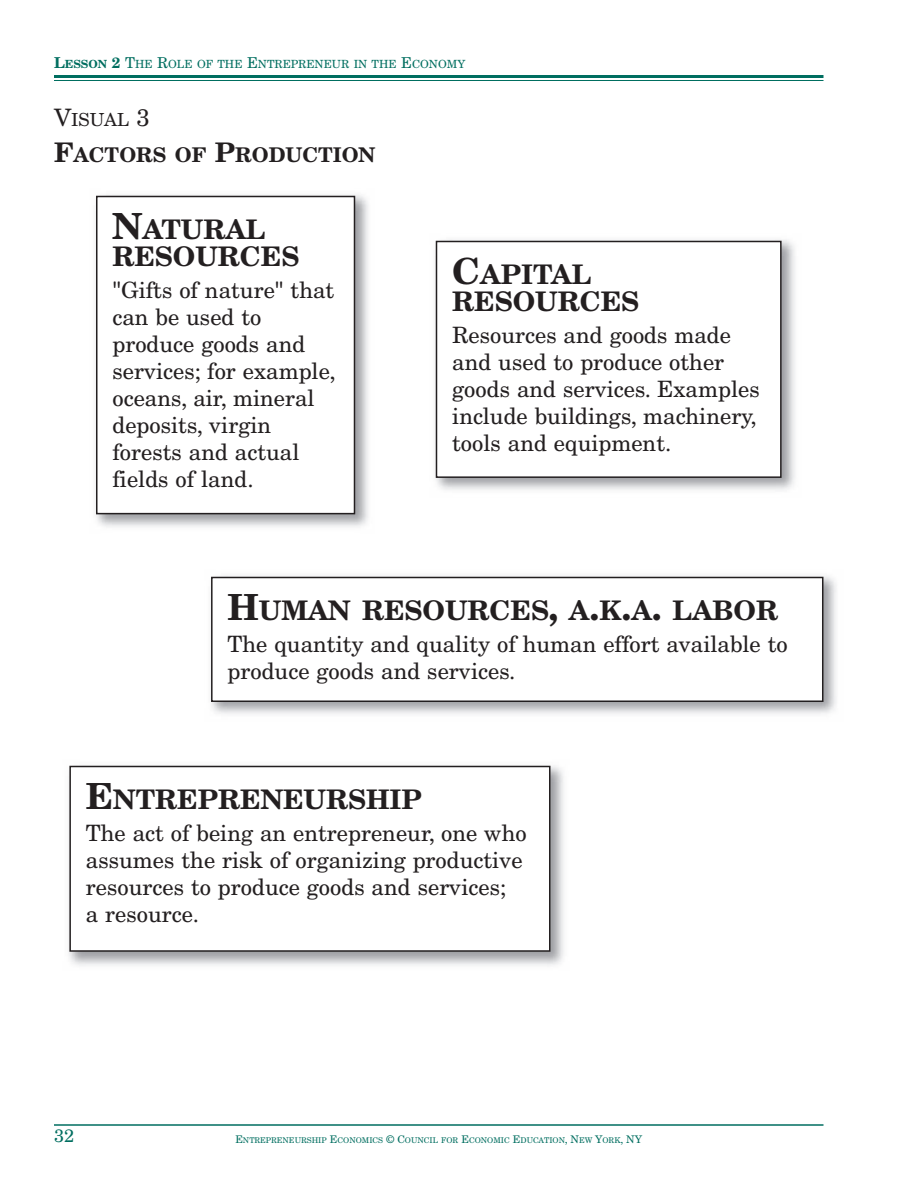
<style>
.page{position:relative;width:918px;height:1188px;background:#fff}
.page>*{position:absolute;margin:0;border:0;box-sizing:border-box;transform-origin:0 0}
.t1{font:700 27px/27px "New Century Schlbk";color:#231f20}
.t2{font:22.5px/27px "New Century Schlbk";color:#231f20}
.t3{font:700 20.25px "New Century Schlbk";color:#231f20}
.t4{font:18px "New Century Schlbk";color:#231f20}
.t5{font:18px "New Century Schlbk";color:#006e60}
.t6{font:11.25px "New Century Schlbk";color:#006e60}
.t7{font:7.8px "New Century Schlbk";color:#006e60}
.s1{font-weight:700;font-size:15px}
.s2{font-weight:700}
.s3{font-size:15px}
.s4{font-size:24px}
.s5{font-size:27px}
.s6{font-size:36px}
.s7{font-size:10.5px}
</style>
<div class="page">
<hr style="left:54px;top:75px;width:770px;height:3px;background:#006e60">
<hr style="left:54px;top:80px;width:770px;height:1px;background:#006e60">
<hr style="left:54px;top:1124px;width:770px;height:2px;background:#006e60">
<div style="left:864px;top:108px;width:36px;height:36px;border:2px solid #fff;border-radius:50%"></div>
<div style="left:864px;top:567px;width:36px;height:36px;border:2px solid #fff;border-radius:50%"></div>
<div style="left:864px;top:1026px;width:36px;height:36px;border:2px solid #fff;border-radius:50%"></div>
<img style="left:68px;top:765px;width:496px;height:201px">
<div style="left:70px;top:767px;width:480px;height:184px;background:#fff"></div>
<div style="left:69px;top:766px;width:482px;height:186px;border:2px solid #231f20"></div>
<img style="left:95px;top:194px;width:273px;height:333px">
<div style="left:97px;top:196px;width:257px;height:318px;background:#fff"></div>
<div style="left:96px;top:196px;width:259px;height:318px;border:2px solid #231f20"></div>
<img style="left:435px;top:239px;width:360px;height:251px">
<div style="left:436px;top:241px;width:345px;height:236px;background:#fff"></div>
<div style="left:436px;top:241px;width:346px;height:237px;border:2px solid #231f20"></div>
<img style="left:210px;top:575px;width:627px;height:139px">
<div style="left:212px;top:578px;width:611px;height:123px;background:#fff"></div>
<div style="left:211px;top:577px;width:612px;height:125px;border:2px solid #231f20"></div>
<p class="t6" style="left:54px;top:59px;width:413px"><span class="s1">L</span><span class="s2">ESSON</span> <span class="s1">2</span> <span class="s3">T</span>HE <span class="s3">R</span>OLE OF THE <span class="s3">E</span>NTREPRENEUR IN THE <span class="s3">E</span>CONOMY</p>
<p class="t4" style="left:54px;top:112px;width:97px"><span class="s4">V</span>ISUAL <span class="s4">3</span></p>
<p class="t3" style="left:54px;top:146px;width:323px"><span class="s5">F</span>ACTORS OF <span class="s5">P</span>RODUCTION</p>
<p class="t1" style="left:112px;top:218px;width:188px"><span class="s6">N</span>ATURAL<br>RESOURCES</p>
<p class="t2" style="left:112px;top:279px;width:225px">"Gifts of nature" that can be used to produce goods and services; for example, oceans, air, mineral deposits, virgin forests and actual fields of land.</p>
<p class="t1" style="left:452px;top:263px;width:188px"><span class="s6">C</span>APITAL<br>RESOURCES</p>
<p class="t2" style="left:452px;top:324px;width:309px">Resources and goods made and used to produce other goods and services. Examples include buildings, machinery, tools and equipment.</p>
<p class="t1" style="left:228px;top:599px;width:552px"><span class="s6">H</span>UMAN RESOURCES<span class="s6">,</span> A<span class="s6">.</span>K<span class="s6">.</span>A<span class="s6">.</span> LABOR</p>
<p class="t2" style="left:228px;top:633px;width:562px">The quantity and quality of human effort available to produce goods and services.</p>
<p class="t1" style="left:86px;top:788px;width:338px"><span class="s6">E</span>NTREPRENEURSHIP</p>
<p class="t2" style="left:86px;top:822px;width:442px">The act of being an entrepreneur, one who assumes the risk of organizing productive resources to produce goods and services;<br>a resource.</p>
<p class="t5" style="left:54px;top:1129px;width:22px">32</p>
<p class="t7" style="left:235px;top:1137px;width:408px"><span class="s7">E</span>NTREPRENEURSHIP <span class="s7">E</span>CONOMICS <span class="s7">© C</span>OUNCIL FOR <span class="s7">E</span>CONOMIC <span class="s7">E</span>DUCATION<span class="s7">, N</span>EW <span class="s7">Y</span>ORK<span class="s7">, NY</span></p>
</div>
